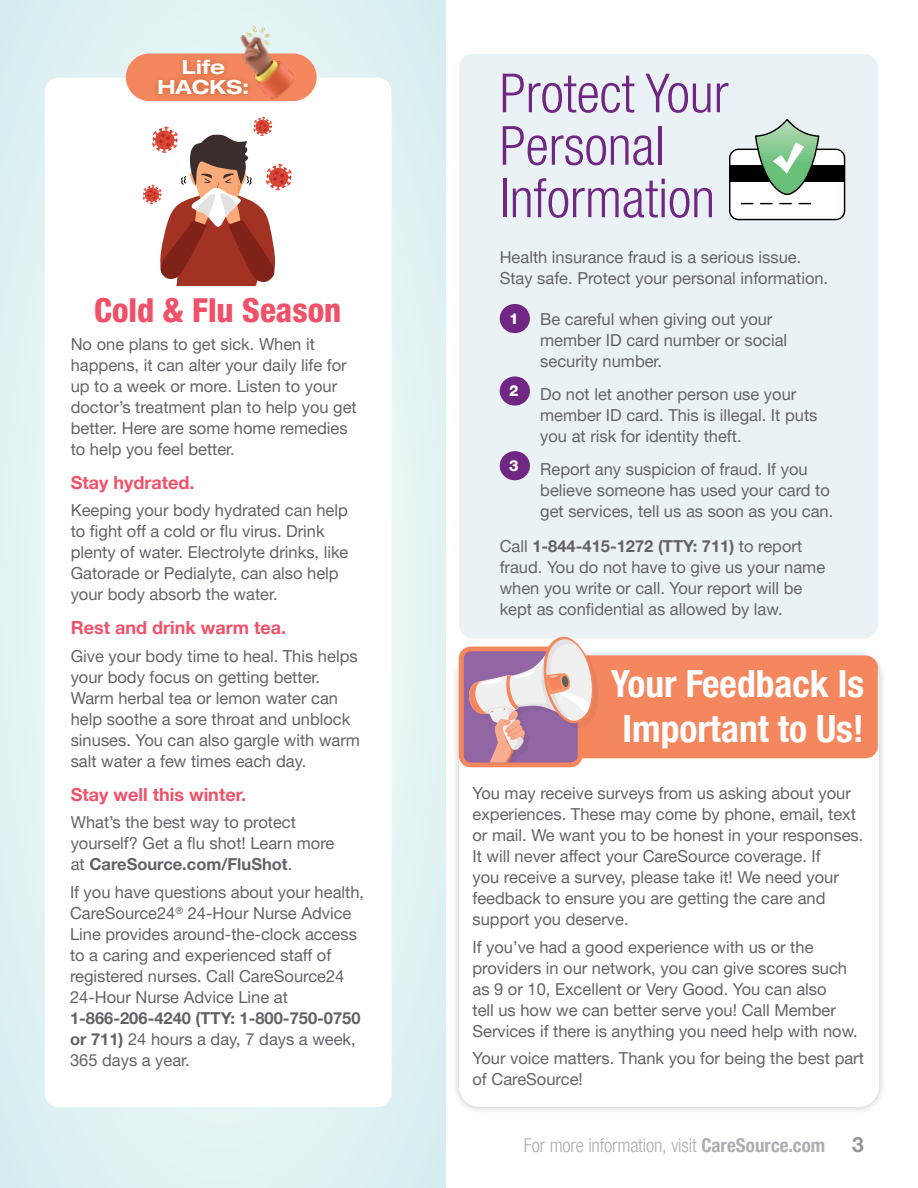
<style>
.page{position:relative;width:918px;height:1188px;background:#fff}
.page>*{position:absolute;margin:0;border:0;box-sizing:border-box;transform-origin:0 0}
.t1{font:300 condensed 54px/52.5px "Helvetica Neue LT Pro";color:#702784}
.t2{font:700 condensed 37.5px/45px "Helvetica Neue LT Pro";color:#fff;text-align:center}
.t3{font:800 condensed 33px "Helvetica Neue LT Pro";color:#f05169}
.t4{font:700 21px "Helvetica Neue LT Pro";color:#939598}
.t5{font:700 expanded 19.5px/19.5px "Helvetica Neue LT Pro";color:#fff;text-align:center}
.t6{font:300 condensed 19.05px "Helvetica Neue LT Pro";letter-spacing:-.005em;color:#aaadb1}
.t7{font:700 18px "Helvetica Neue LT Pro";color:#f05169}
.t8{font:16.5px/21px "Helvetica Neue LT Pro";color:#626368}
.t9{font:800 15px "Helvetica Neue LT Pro";color:#fff}
.s1{font-weight:700}
</style>
<div class="page">
<div style="left:0;top:0;width:446px;height:1188px;background:#e1f2f3"></div>
<div style="left:45px;top:78px;width:346px;height:1029px;background:#fff;border-radius:14px"></div>
<svg style="left:143px;top:117px;width:149px;height:168px"></svg>
<div style="left:126px;top:53px;width:191px;height:48px;background:#f5875f;border-radius:24px"></div>
<div style="left:151px;top:53px;width:104px;height:48px;background:#bd5824;opacity:.75"></div>
<img style="left:237px;top:26px;width:59px;height:75px">
<div style="left:459px;top:54px;width:419px;height:584px;background:#eaf2f5;border-radius:14px"></div>
<div style="left:500px;top:304px;width:30px;height:29px;background:#702784;border-radius:50%"></div>
<div style="left:500px;top:376px;width:30px;height:30px;background:#702784;border-radius:50%"></div>
<div style="left:500px;top:451px;width:30px;height:29px;background:#702784;border-radius:50%"></div>
<svg style="left:729px;top:119px;width:116px;height:101px"></svg>
<div style="left:451px;top:648px;width:437px;height:467px;background:#000;opacity:.25"></div>
<div style="left:459px;top:657px;width:420px;height:450px;background:#fff;border-radius:20px"></div>
<div style="left:560px;top:655px;width:318px;height:103px;background:#f5875f;border-radius:13px"></div>
<svg style="left:459px;top:635px;width:140px;height:132px"></svg>
<p class="t5" style="left:157px;top:57px;width:94px">Life<br>HACKS:</p>
<h2 class="t3" style="left:94px;top:290px;width:249px">Cold &amp; Flu Season</h2>
<p class="t8" style="left:71px;top:333px;width:288px">No one plans to get sick. When it happens, it can alter your daily life for up to a week or more. Listen to your doctor’s treatment plan to help you get better. Here are some home remedies to help you feel better.</p>
<h3 class="t7" style="left:71px;top:471px;width:125px">Stay hydrated.</h3>
<p class="t8" style="left:71px;top:500px;width:279px">Keeping your body hydrated can help to fight off a cold or flu virus. Drink plenty of water. Electrolyte drinks, like Gatorade or Pedialyte, can also help your body absorb the water.</p>
<h3 class="t7" style="left:71px;top:617px;width:217px">Rest and drink warm tea.</h3>
<p class="t8" style="left:71px;top:645px;width:291px">Give your body time to heal. This helps your body focus on getting better.<br>Warm herbal tea or lemon water can help soothe a sore throat and unblock sinuses. You can also gargle with warm salt water a few times each day.</p>
<h3 class="t7" style="left:71px;top:783px;width:177px">Stay well this winter.</h3>
<p class="t8" style="left:71px;top:812px;width:265px">What’s the best way to protect yourself? Get a flu shot! Learn more at <span class="s1">CareSource.com/FluShot</span>.</p>
<p class="t8" style="left:70px;top:881px;width:296px">If you have questions about your health, CareSource24<sup>®</sup> 24-Hour Nurse Advice Line provides around-the-clock access to a caring and experienced staff of registered nurses. Call CareSource24<br>24-Hour Nurse Advice Line at <span class="s1">1-866-206-4240 (TTY: 1-800-750-0750 or 711)</span> 24 hours a day, 7 days a week, 365 days a year.</p>
<h2 class="t1" style="left:500px;top:66px;width:230px">Protect Your<br>Personal<br>Information</h2>
<p class="t8" style="left:500px;top:246px;width:330px">Health insurance fraud is a serious issue.<br>Stay safe. Protect your personal information.</p>
<p class="t9" style="left:509px;top:310px;width:11px">1</p>
<p class="t8" style="left:540px;top:308px;width:248px">Be careful when giving out your member ID card number or social security number.</p>
<p class="t9" style="left:509px;top:382px;width:11px">2</p>
<p class="t8" style="left:540px;top:383px;width:279px">Do not let another person use your member ID card. This is illegal. It puts you at risk for identity theft.</p>
<p class="t9" style="left:509px;top:457px;width:11px">3</p>
<p class="t8" style="left:540px;top:458px;width:295px">Report any suspicion of fraud. If you believe someone has used your card to get services, tell us as soon as you can.</p>
<p class="t8" style="left:500px;top:535px;width:327px">Call <span class="s1">1-844-415-1272 (TTY: 711)</span> to report fraud. You do not have to give us your name when you write or call. Your report will be kept as confidential as allowed by law.</p>
<p class="t8" style="left:516px;top:383px;width:10px">•</p>
<p class="t8" style="left:516px;top:458px;width:10px">•</p>
<h3 class="t2" style="left:611px;top:661px;width:255px">Your Feedback Is<br>Important to Us!</h3>
<p class="t8" style="left:472px;top:782px;width:392px">You may receive surveys from us asking about your experiences. These may come by phone, email, text or mail. We want you to be honest in your responses.<br>It will never affect your CareSource coverage. If<br>you receive a survey, please take it! We need your feedback to ensure you are getting the care and support you deserve.</p>
<p class="t8" style="left:472px;top:936px;width:387px">If you’ve had a good experience with us or the providers in our network, you can give scores such as 9 or 10, Excellent or Very Good. You can also<br>tell us how we can better serve you! Call Member Services if there is anything you need help with now.</p>
<p class="t8" style="left:472px;top:1048px;width:393px">Your voice matters. Thank you for being the best part of CareSource!</p>
<p class="t6" style="left:524px;top:1134px;width:303px">For more information, visit <span class="s1">CareSource.com</span></p>
<p class="t4" style="left:852px;top:1132px;width:13px">3</p>
</div>
